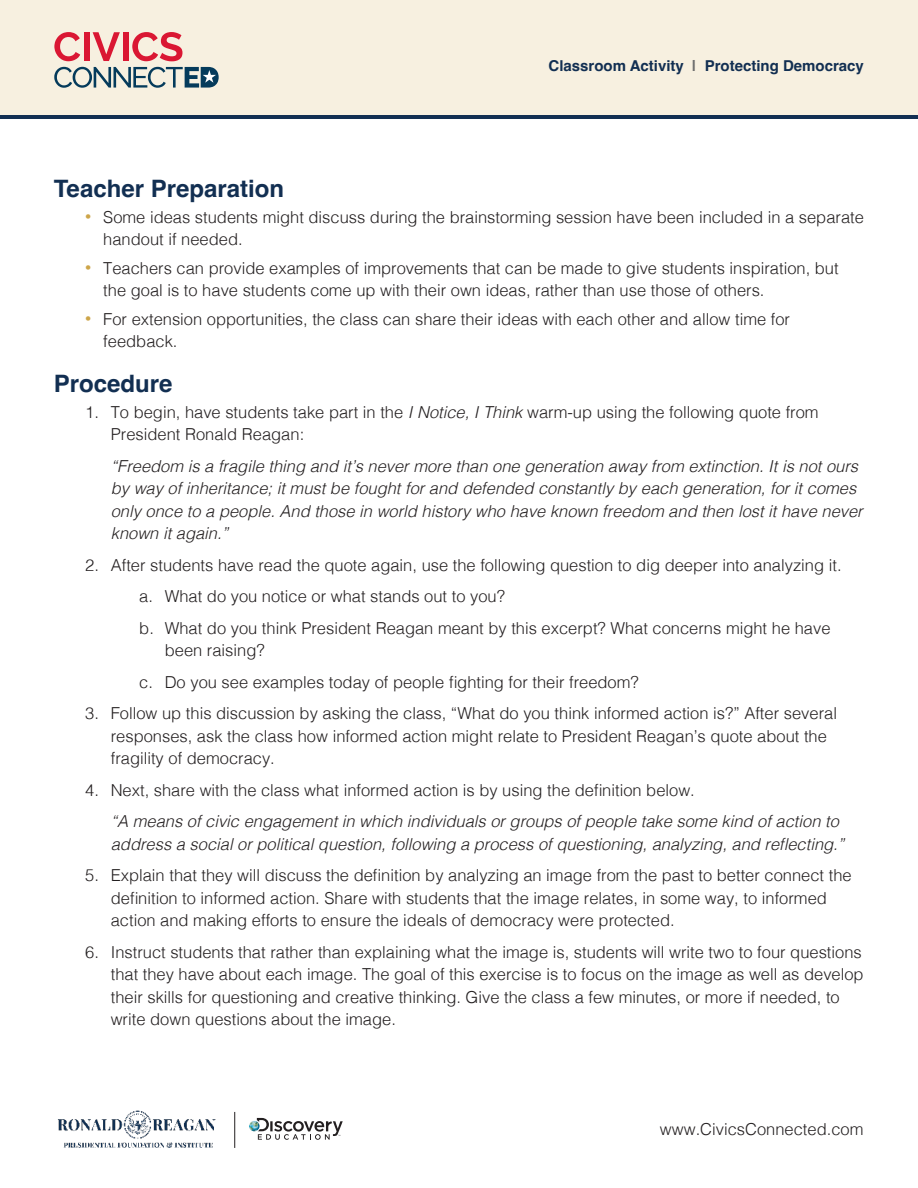
<style>
.page{position:relative;width:918px;height:1188px;background:#fff}
.page>*{position:absolute;margin:0;border:0;box-sizing:border-box;transform-origin:0 0}
.t1{font:700 24px "Helvetica";color:#122f52}
.t2{font:300 16.5px/22.5px "Helvetica";color:#231f20}
.t3{font:italic 300 16.5px/22.5px "Helvetica";color:#231f20}
.t4{font:700 15px "Helvetica";color:#122f52}
.s1{color:#6d6d6d}
.s2{font-size:12.3px;color:#cda549}
.s3{font-style:italic}
</style>
<div class="page">
<div style="left:0;top:0;width:918px;height:117px;background:#f7f0e0"></div>
<hr style="left:1px;top:115px;width:917px;height:3px;background:#122f52">
<svg style="left:249px;top:1118px;width:94px;height:22px"></svg>
<hr style="left:234px;top:1112px;width:1px;height:36px;background:#231f20">
<img style="left:57px;top:1110px;width:159px;height:37px">
<svg style="left:54px;top:32px;width:26px;height:29px"></svg>
<div style="left:84px;top:32px;width:6px;height:29px;background:#da1733"></div>
<svg style="left:93px;top:32px;width:27px;height:29px"></svg>
<div style="left:123px;top:32px;width:6px;height:29px;background:#da1733"></div>
<svg style="left:132px;top:32px;width:50px;height:29px"></svg>
<svg style="left:54px;top:67px;width:165px;height:21px"></svg>
<p class="t4" style="left:549px;top:57px;width:317px">Classroom Activity <span class="s1">|</span> Protecting Democracy</p>
<h1 class="t1" style="left:54px;top:174px;width:232px">Teacher Preparation</h1>
<p class="t2" style="left:103px;top:204px;width:762px;text-indent:-18px"><span class="s2">•</span> Some ideas students might discuss during the brainstorming session have been included in a separate handout if needed.</p>
<p class="t2" style="left:103px;top:255px;width:737px;text-indent:-18px"><span class="s2">•</span> Teachers can provide examples of improvements that can be made to give students inspiration, but the goal is to have students come up with their own ideas, rather than use those of others.</p>
<p class="t2" style="left:103px;top:306px;width:688px;text-indent:-18px"><span class="s2">•</span> For extension opportunities, the class can share their ideas with each other and allow time for feedback.</p>
<h1 class="t1" style="left:54px;top:369px;width:120px">Procedure</h1>
<p class="t2" style="left:111px;top:399px;width:709px;text-indent:-25px">1. To begin, have students take part in the <span class="s3">I Notice, I Think</span> warm-up using the following quote from<br>President Ronald Reagan:</p>
<p class="t3" style="left:111px;top:454px;width:754px">“Freedom is a fragile thing and it’s never more than one generation away from extinction. It is not ours by way of inheritance; it must be fought for and defended constantly by each generation, for it comes only once to a people. And those in world history who have known freedom and then lost it have never known it again.”</p>
<p class="t2" style="left:139px;top:548px;width:704px;line-height:31.5px;text-indent:-54px">2. After students have read the quote again, use the following question to dig deeper into analyzing it. a. What do you notice or what stands out to you?<br>b. What do you think President Reagan meant by this excerpt? What concerns might he have</p>
<p class="t2" style="left:139px;top:633px;width:501px;line-height:31.5px;text-indent:25px">been raising?<br>c. Do you see examples today of people fighting for their freedom?</p>
<p class="t2" style="left:111px;top:701px;width:728px;text-indent:-25px">3. Follow up this discussion by asking the class, “What do you think informed action is?” After several responses, ask the class how informed action might relate to President Reagan’s quote about the fragility of democracy.</p>
<p class="t2" style="left:85px;top:777px;width:611px">4. Next, share with the class what informed action is by using the definition below.</p>
<p class="t3" style="left:111px;top:809px;width:735px">“A means of civic engagement in which individuals or groups of people take some kind of action to address a social or political question, following a process of questioning, analyzing, and reflecting.”</p>
<p class="t2" style="left:111px;top:863px;width:742px;text-indent:-25px">5. Explain that they will discuss the definition by analyzing an image from the past to better connect the definition to informed action. Share with students that the image relates, in some way, to informed action and making efforts to ensure the ideals of democracy were protected.</p>
<p class="t2" style="left:111px;top:939px;width:754px;text-indent:-25px">6. Instruct students that rather than explaining what the image is, students will write two to four questions that they have about each image. The goal of this exercise is to focus on the image as well as develop their skills for questioning and creative thinking. Give the class a few minutes, or more if needed, to write down questions about the image.</p>
<p class="t2" style="left:660px;top:1116px;width:205px">www.CivicsConnected.com</p>
</div>
